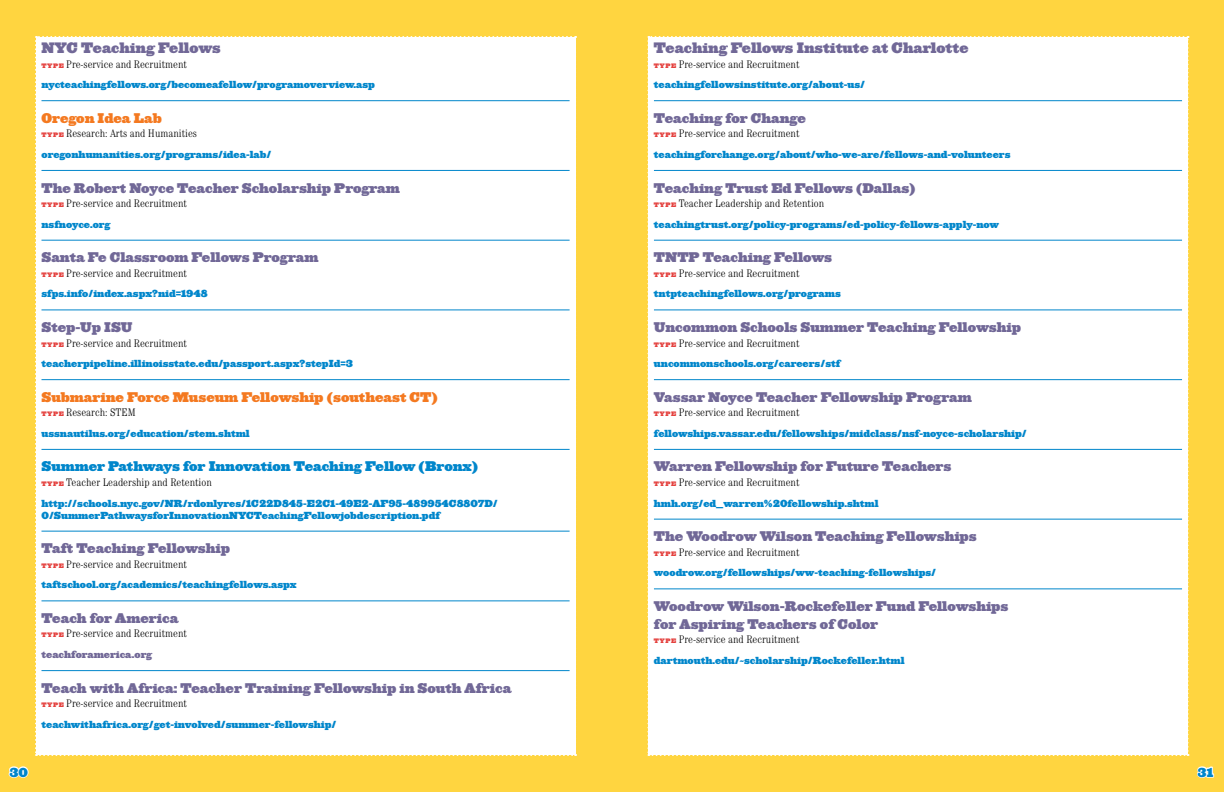
<style>
.page{position:relative;width:1224px;height:792px;background:#fff}
.page>*{position:absolute;margin:0;border:0;box-sizing:border-box;transform-origin:0 0}
.t1{font:14px "Ziggurat HTF Black";color:#716897}
.t2{font:13px/18px "Ziggurat HTF Black";color:#716897}
.t3{font:13px "Ziggurat HTF Black";color:#f47920}
.t4{font:13px "Ziggurat HTF Black";color:#0086cb}
.t5{font:12px "Ziggurat HTF Black";color:#0086cb}
.t6{font:300 condensed 11px "Century Std";color:#000}
.t7{font:9.5px/12px "Ziggurat HTF Black";color:#0086cb}
.t8{font:9.5px "Ziggurat HTF Black";color:#716897}
.s1{font-family:"Ziggurat HTF Black";font-weight:400;font-stretch:normal;font-size:6px;color:#e4413e}
</style>
<div class="page">
<div style="left:612px;top:0;width:612px;height:792px;background:#ffd540"></div>
<div style="left:0;top:0;width:612px;height:792px;background:#ffd540"></div>
<div style="left:35px;top:36px;width:541px;height:720px;background:#fff"></div>
<div style="left:647px;top:36px;width:542px;height:720px;background:#fff"></div>
<svg style="left:8px;top:766px;width:21px;height:12px"></svg>
<svg style="left:1197px;top:766px;width:18px;height:12px"></svg>
<h1 class="t1" style="left:42px;top:39px;width:181px">NYC Teaching Fellows</h1>
<p class="t6" style="left:42px;top:57px;width:147px"><span class="s1">TYPE</span> Pre-service and Recruitment</p>
<p class="t7" style="left:42px;top:79px;width:335px">nycteachingfellows.org/becomeafellow/programoverview.asp</p>
<h2 class="t3" style="left:42px;top:110px;width:122px">Oregon Idea Lab</h2>
<p class="t6" style="left:42px;top:127px;width:157px"><span class="s1">TYPE</span> Research: Arts and Humanities</p>
<p class="t7" style="left:42px;top:148px;width:231px">oregonhumanities.org/programs/idea-lab/</p>
<h2 class="t2" style="left:42px;top:179px;width:360px">The Robert Noyce Teacher Scholarship Program</h2>
<p class="t6" style="left:42px;top:197px;width:147px"><span class="s1">TYPE</span> Pre-service and Recruitment</p>
<p class="t7" style="left:42px;top:218px;width:70px">nsfnoyce.org</p>
<h2 class="t2" style="left:42px;top:249px;width:278px">Santa Fe Classroom Fellows Program</h2>
<p class="t6" style="left:42px;top:267px;width:147px"><span class="s1">TYPE</span> Pre-service and Recruitment</p>
<p class="t7" style="left:42px;top:288px;width:168px">sfps.info/index.aspx?nid=1948</p>
<h2 class="t2" style="left:42px;top:318px;width:92px">Step-Up ISU</h2>
<p class="t6" style="left:42px;top:336px;width:147px"><span class="s1">TYPE</span> Pre-service and Recruitment</p>
<p class="t7" style="left:42px;top:358px;width:313px">teacherpipeline.illinoisstate.edu/passport.aspx?stepId=3</p>
<h2 class="t3" style="left:42px;top:389px;width:398px">Submarine Force Museum Fellowship (southeast CT)</h2>
<p class="t6" style="left:42px;top:406px;width:96px"><span class="s1">TYPE</span> Research: STEM</p>
<p class="t7" style="left:42px;top:427px;width:210px">ussnautilus.org/education/stem.shtml</p>
<h2 class="t4" style="left:42px;top:458px;width:438px">Summer Pathways for Innovation Teaching Fellow (Bronx)</h2>
<p class="t6" style="left:42px;top:476px;width:172px"><span class="s1">TYPE</span> Teacher Leadership and Retention</p>
<p class="t7" style="left:42px;top:497px;width:458px">http://schools.nyc.gov/NR/rdonlyres/1C22D845-E2C1-49E2-AF95-489954C8807D/<br>0/SummerPathwaysforInnovationNYCTeachingFellowjobdescription.pdf</p>
<h2 class="t2" style="left:42px;top:540px;width:190px">Taft Teaching Fellowship</h2>
<p class="t6" style="left:42px;top:558px;width:147px"><span class="s1">TYPE</span> Pre-service and Recruitment</p>
<p class="t7" style="left:42px;top:579px;width:257px">taftschool.org/academics/teachingfellows.aspx</p>
<h2 class="t2" style="left:42px;top:609px;width:138px">Teach for America</h2>
<p class="t6" style="left:42px;top:627px;width:147px"><span class="s1">TYPE</span> Pre-service and Recruitment</p>
<p class="t8" style="left:42px;top:648px;width:112px">teachforamerica.org</p>
<h2 class="t2" style="left:42px;top:679px;width:471px">Teach with Africa: Teacher Training Fellowship in South Africa</h2>
<p class="t6" style="left:42px;top:697px;width:147px"><span class="s1">TYPE</span> Pre-service and Recruitment</p>
<p class="t7" style="left:42px;top:718px;width:296px">teachwithafrica.org/get-involved/summer-fellowship/</p>
<h1 class="t1" style="left:654px;top:39px;width:316px">Teaching Fellows Institute at Charlotte</h1>
<p class="t6" style="left:654px;top:57px;width:147px"><span class="s1">TYPE</span> Pre-service and Recruitment</p>
<p class="t7" style="left:654px;top:79px;width:213px">teachingfellowsinstitute.org/about-us/</p>
<h2 class="t2" style="left:654px;top:109px;width:153px">Teaching for Change</h2>
<p class="t6" style="left:654px;top:127px;width:147px"><span class="s1">TYPE</span> Pre-service and Recruitment</p>
<p class="t7" style="left:654px;top:148px;width:358px">teachingforchange.org/about/who-we-are/fellows-and-volunteers</p>
<h2 class="t2" style="left:654px;top:179px;width:263px">Teaching Trust Ed Fellows (Dallas)</h2>
<p class="t6" style="left:654px;top:197px;width:172px"><span class="s1">TYPE</span> Teacher Leadership and Retention</p>
<p class="t7" style="left:654px;top:218px;width:347px">teachingtrust.org/policy-programs/ed-policy-fellows-apply-now</p>
<h2 class="t2" style="left:654px;top:249px;width:180px">TNTP Teaching Fellows</h2>
<p class="t6" style="left:654px;top:267px;width:147px"><span class="s1">TYPE</span> Pre-service and Recruitment</p>
<p class="t7" style="left:654px;top:288px;width:188px">tntpteachingfellows.org/programs</p>
<h2 class="t2" style="left:654px;top:318px;width:369px">Uncommon Schools Summer Teaching Fellowship</h2>
<p class="t6" style="left:654px;top:336px;width:147px"><span class="s1">TYPE</span> Pre-service and Recruitment</p>
<p class="t7" style="left:654px;top:358px;width:188px">uncommonschools.org/careers/stf</p>
<h2 class="t2" style="left:654px;top:388px;width:319px">Vassar Noyce Teacher Fellowship Program</h2>
<p class="t6" style="left:654px;top:406px;width:147px"><span class="s1">TYPE</span> Pre-service and Recruitment</p>
<p class="t7" style="left:654px;top:427px;width:374px">fellowships.vassar.edu/fellowships/midclass/nsf-noyce-scholarship/</p>
<h2 class="t2" style="left:654px;top:458px;width:299px">Warren Fellowship for Future Teachers</h2>
<p class="t6" style="left:654px;top:476px;width:147px"><span class="s1">TYPE</span> Pre-service and Recruitment</p>
<p class="t7" style="left:654px;top:497px;width:226px">hmh.org/ed_warren%20fellowship.shtml</p>
<h2 class="t2" style="left:654px;top:528px;width:324px">The Woodrow Wilson Teaching Fellowships</h2>
<p class="t6" style="left:654px;top:546px;width:147px"><span class="s1">TYPE</span> Pre-service and Recruitment</p>
<p class="t7" style="left:654px;top:567px;width:284px">woodrow.org/fellowships/ww-teaching-fellowships/</p>
<h2 class="t2" style="left:654px;top:597px;width:356px">Woodrow Wilson-Rockefeller Fund Fellowships for Aspiring Teachers of Color</h2>
<p class="t6" style="left:654px;top:633px;width:147px"><span class="s1">TYPE</span> Pre-service and Recruitment</p>
<p class="t7" style="left:654px;top:655px;width:252px">dartmouth.edu/~scholarship/Rockefeller.html</p>
<p class="t5" style="left:9px;top:764px;width:20px">30</p>
<p class="t5" style="left:1198px;top:764px;width:17px">31</p>
</div>
